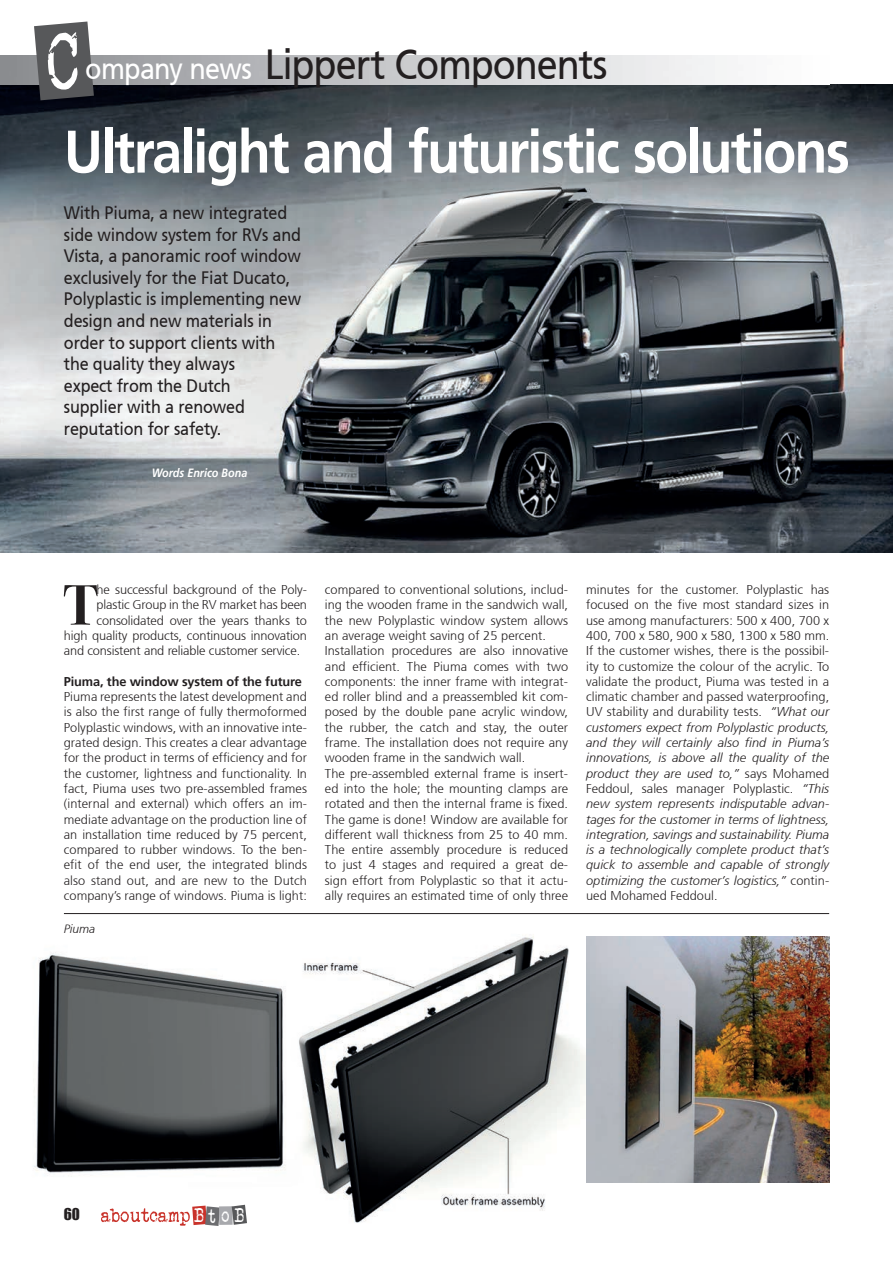
<style>
.page{position:relative;width:893px;height:1263px;background:#fff}
.page>*{position:absolute;margin:0;border:0;box-sizing:border-box;transform-origin:0 0}
.t1{font:81.9px "Veteran Typewriter";color:#fff;scale:.8 1}
.t2{font:700 60px "Frutiger 65";letter-spacing:-.035em;color:#fff;scale:.9 1}
.t3{font:700 57px "Bodoni Svty Two ITCTT";color:#231f20}
.t4{font:42px "Frutiger 55 Roman";letter-spacing:-.03em;color:#231f20;scale:.9 1}
.t5{font:30px "Frutiger 55 Roman";letter-spacing:-.03em;color:#fff;scale:.9 1}
.t6{font:19.95px "Veteran Typewriter";color:#fff;scale:.82 1}
.t7{font:18px/21.6px "Frutiger 55 Roman";letter-spacing:-.01em;color:#231f20;scale:.9 1}
.t8{font:15px "Impact";color:#231f20}
.t9{font:300 12.75px/15.3px "Frutiger 45";letter-spacing:.005em;color:#231f20;text-align:justify}
.t10{font:700 12.75px "Frutiger 65";letter-spacing:-.01em;color:#231f20}
.t11{font:italic 700 12px "Frutiger 66";color:#fff;scale:.9 1}
.t12{font:italic 300 12px "Frutiger 46";color:#231f20}
.s1{font-family:"Frutiger 46";font-style:italic}
</style>
<div class="page">
<div style="left:219px;top:1206px;width:14px;height:19px;background:#a8a9ad"></div>
<svg style="left:232px;top:1205px;width:15px;height:20px"></svg>
<svg style="left:101px;top:1205px;width:119px;height:21px"></svg>
<img style="left:315px;top:914px;width:391px;height:309px">
<img style="left:33px;top:913px;width:282px;height:264px">
<img style="left:0;top:85px;width:893px;height:467px">
<svg style="left:34px;top:22px;width:60px;height:78px;background:#606163"></svg>
<hr style="left:64px;top:913px;width:765px;height:1px;background:#231f20">
<img style="left:586px;top:936px;width:243px;height:246px">
<p class="t1" style="left:48px;top:23px;width:42px">C</p>
<p class="t4" style="left:265px;top:40px;width:382px">Lippert Components</p>
<p class="t2" style="left:64px;top:116px;width:875px">Ultralight and futuristic solutions</p>
<p class="t5" style="left:85px;top:51px;width:187px">ompany news</p>
<p class="t7" style="left:64px;top:202px;width:250px">With Piuma, a new integrated</p>
<p class="t7" style="left:64px;top:224px;width:265px">side window system for RVs and</p>
<p class="t7" style="left:64px;top:245px;width:265px">Vista, a panoramic roof window exclusively for the Fiat Ducato,<br>Polyplastic is implementing new design and new materials in order to support clients with</p>
<p class="t7" style="left:64px;top:353px;width:192px">the quality they always</p>
<p class="t7" style="left:64px;top:375px;width:187px">expect from the Dutch</p>
<p class="t7" style="left:64px;top:396px;width:203px">supplier with a renowed reputation for safety.</p>
<p class="t11" style="left:152px;top:466px;width:108px">Words Enrico Bona</p>
<p class="t3" style="left:64px;top:558px;width:35px">T</p>
<p class="t9" style="left:97px;top:582px;width:212px">he successful background of the Poly-</p>
<p class="t9" style="left:97px;top:597px;width:212px">plastic Group in the RV market has been</p>
<p class="t9" style="left:97px;top:613px;width:212px">consolidated over the years thanks to</p>
<p class="t9" style="left:64px;top:628px;width:245px">high quality products, continuous innovation</p>
<p class="t9" style="left:64px;top:643px;width:238px">and consistent and reliable customer service.</p>
<p class="t10" style="left:64px;top:674px;width:240px">Piuma, the window system of the future</p>
<p class="t9" style="left:64px;top:689px;width:245px">Piuma represents the latest development and is also the first range of fully thermoformed Polyplastic windows, with an innovative inte&shy;grated design. This creates a clear advantage for the product in terms of efficiency and for the customer, lightness and functionality. In fact, Piuma uses two pre-assembled frames (internal and external) which offers an im&shy;mediate advantage on the production line of an installation time reduced by 75 percent, compared to rubber windows. To the ben&shy;efit of the end user, the integrated blinds also stand out, and are new to the Dutch company’s range of windows. Piuma is light:</p>
<p class="t12" style="left:64px;top:922px;width:33px">Piuma</p>
<p class="t9" style="left:325px;top:582px;width:245px">compared to conventional solutions, includ&shy;ing the wooden frame in the sandwich wall, the new Polyplastic window system allows an average weight saving of 25 percent.</p>
<p class="t9" style="left:325px;top:643px;width:245px">Installation procedures are also innovative and efficient. The Piuma comes with two components: the inner frame with integrat&shy;ed roller blind and a preassembled kit com&shy;posed by the double pane acrylic window, the rubber, the catch and stay, the outer frame. The installation does not require any wooden frame in the sandwich wall.</p>
<p class="t9" style="left:325px;top:766px;width:245px">The pre-assembled external frame is insert&shy;ed into the hole; the mounting clamps are rotated and then the internal frame is fixed.<br>The game is done! Window are available for different wall thickness from 25 to 40 mm.<br>The entire assembly procedure is reduced to just 4 stages and required a great de&shy;sign effort from Polyplastic so that it actu&shy;ally requires an estimated time of only three</p>
<p class="t9" style="left:586px;top:582px;width:245px">minutes for the customer. Polyplastic has focused on the five most standard sizes in use among manufacturers: 500 x 400, 700 x 400, 700 x 580, 900 x 580, 1300 x 580 mm.<br>If the customer wishes, there is the possibil&shy;ity to customize the colour of the acrylic. To validate the product, Piuma was tested in a climatic chamber and passed waterproofing, UV stability and durability tests. <span class="s1">“What our customers expect from Polyplastic products, and they will certainly also find in Piuma’s innovations, is above all the quality of the product they are used to,”</span> says Mohamed Feddoul, sales manager Polyplastic. <span class="s1">“This new system represents indisputable advan&shy;tages for the customer in terms of lightness, integration, savings and sustainability. Piuma is a technologically complete product that’s quick to assemble and capable of strongly optimizing the customer’s logistics,”</span> contin&shy;ued Mohamed Feddoul.</p>
<p class="t8" style="left:64px;top:1202px;width:18px">60</p>
<h3 class="t6" style="left:195px;top:1206px;width:63px">BtoB</h3>
</div>
